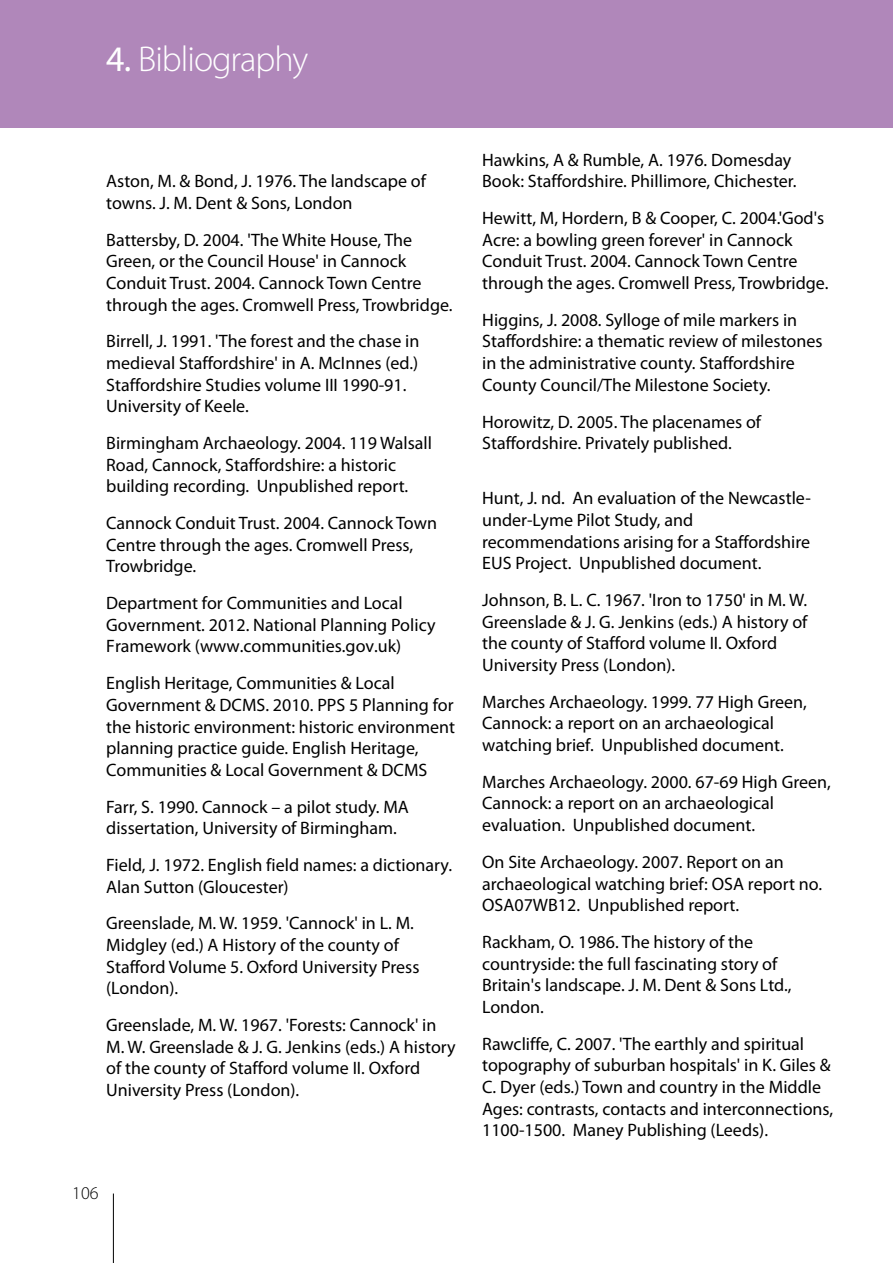
<style>
.page{position:relative;width:893px;height:1263px;background:#fff}
.page>*{position:absolute;margin:0;border:0;box-sizing:border-box;transform-origin:0 0}
.t1{font:300 36px "Myriad Pro";letter-spacing:-.025em;color:#fff}
.t2{font:18px/21.6px "Myriad Pro";color:#000}
.t3{font:300 18px "Myriad Pro";color:#000}
.s1{font-weight:400}
</style>
<div class="page">
<div style="left:0;top:0;width:893px;height:128px;background:#b087ba"></div>
<hr style="left:113px;top:1193px;width:1px;height:70px;background:#000">
<h1 class="t1" style="left:106px;top:44px;width:203px"><span class="s1">4.</span> Bibliography</h1>
<p class="t2" style="left:106px;top:172px;width:321px">Aston, M. &amp; Bond, J. 1976. The landscape of towns. J. M. Dent &amp; Sons, London</p>
<p class="t2" style="left:106px;top:230px;width:348px">Battersby, D. 2004. 'The White House, The Green, or the Council House' in Cannock Conduit Trust. 2004. Cannock Town Centre through the ages. Cromwell Press, Trowbridge.</p>
<p class="t2" style="left:106px;top:332px;width:315px">Birrell, J. 1991. 'The forest and the chase in medieval Staffordshire' in A. McInnes (ed.)<br>Staffordshire Studies volume III 1990-91.<br>University of Keele.</p>
<p class="t2" style="left:106px;top:434px;width:327px">Birmingham Archaeology. 2004. 119 Walsall<br>Road, Cannock, Staffordshire: a historic building recording. Unpublished report.</p>
<p class="t2" style="left:106px;top:514px;width:332px">Cannock Conduit Trust. 2004. Cannock Town<br>Centre through the ages. Cromwell Press,<br>Trowbridge.</p>
<p class="t2" style="left:106px;top:592px;width:331px">Department for Communities and Local<br>Government. 2012. National Planning Policy<br>Framework (www.communities.gov.uk)</p>
<p class="t2" style="left:106px;top:674px;width:350px">English Heritage, Communities &amp; Local Government &amp; DCMS. 2010. PPS 5 Planning for the historic environment: historic environment planning practice guide. English Heritage, Communities &amp; Local Government &amp; DCMS</p>
<p class="t2" style="left:106px;top:797px;width:304px">Farr, S. 1990. Cannock – a pilot study. MA dissertation, University of Birmingham.</p>
<p class="t2" style="left:106px;top:856px;width:347px">Field, J. 1972. English field names: a dictionary.<br>Alan Sutton (Gloucester)</p>
<p class="t2" style="left:106px;top:914px;width:315px">Greenslade, M. W. 1959. 'Cannock' in L. M.<br>Midgley (ed.) A History of the county of Stafford Volume 5. Oxford University Press (London).</p>
<p class="t2" style="left:106px;top:1016px;width:351px">Greenslade, M. W. 1967. 'Forests: Cannock' in M. W. Greenslade &amp; J. G. Jenkins (eds.) A history of the county of Stafford volume II. Oxford University Press (London).</p>
<p class="t3" style="left:72px;top:1185px;width:28px">106</p>
<p class="t2" style="left:482px;top:150px;width:316px">Hawkins, A &amp; Rumble, A. 1976. Domesday<br>Book: Staffordshire. Phillimore, Chichester.</p>
<p class="t2" style="left:482px;top:209px;width:348px">Hewitt, M, Hordern, B &amp; Cooper, C. 2004.'God's Acre: a bowling green forever' in Cannock Conduit Trust. 2004. Cannock Town Centre through the ages. Cromwell Press, Trowbridge.</p>
<p class="t2" style="left:482px;top:310px;width:342px">Higgins, J. 2008. Sylloge of mile markers in Staffordshire: a thematic review of milestones in the administrative county. Staffordshire County Council/The Milestone Society.</p>
<p class="t2" style="left:482px;top:412px;width:280px">Horowitz, D. 2005. The placenames of<br>Staffordshire. Privately published.</p>
<p class="t2" style="left:482px;top:489px;width:330px">Hunt, J. nd. An evaluation of the Newcastle&shy;under-Lyme Pilot Study, and recommendations arising for a Staffordshire EUS Project. Unpublished document.</p>
<p class="t2" style="left:482px;top:591px;width:327px">Johnson, B. L. C. 1967. 'Iron to 1750' in M. W.<br>Greenslade &amp; J. G. Jenkins (eds.) A history of the county of Stafford volume II. Oxford University Press (London).</p>
<p class="t2" style="left:482px;top:692px;width:326px">Marches Archaeology. 1999. 77 High Green,<br>Cannock: a report on an archaeological watching brief. Unpublished document.</p>
<p class="t2" style="left:482px;top:772px;width:350px">Marches Archaeology. 2000. 67-69 High Green,<br>Cannock: a report on an archaeological evaluation. Unpublished document.</p>
<p class="t2" style="left:482px;top:852px;width:341px">On Site Archaeology. 2007. Report on an archaeological watching brief: OSA report no.<br>OSA07WB12. Unpublished report.</p>
<p class="t2" style="left:482px;top:933px;width:311px">Rackham, O. 1986. The history of the countryside: the full fascinating story of<br>Britain's landscape. J. M. Dent &amp; Sons Ltd.,<br>London.</p>
<p class="t2" style="left:482px;top:1034px;width:353px">Rawcliffe, C. 2007. 'The earthly and spiritual topography of suburban hospitals' in K. Giles &amp; C. Dyer (eds.) Town and country in the Middle Ages: contrasts, contacts and interconnections, 1100-1500. Maney Publishing (Leeds).</p>
</div>
